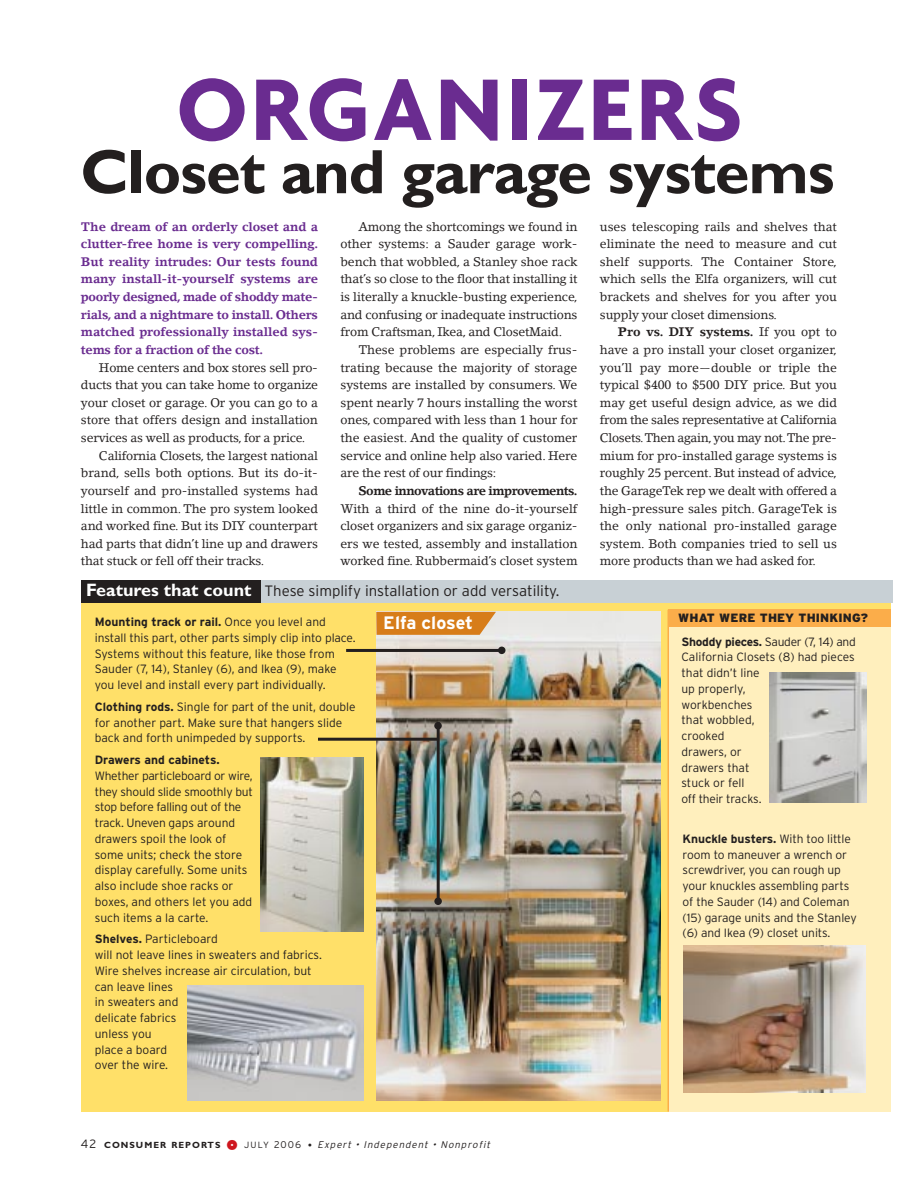
<style>
.page{position:relative;width:918px;height:1188px;background:#fff}
.page>*{position:absolute;margin:0;border:0;box-sizing:border-box;transform-origin:0 0}
.t1{font:700 94.5px "Agenda";letter-spacing:.035em;color:#6a2c90}
.t2{font:700 63px "Gill Sans";letter-spacing:-.015em;color:#231f1f}
.t3{font:700 18px "Interstate";letter-spacing:-.005em;color:#fff}
.t4{font:300 15px "Interstate";color:#231f1f}
.t5{font:12.3px/17.5px "Lino Letter";letter-spacing:-.015em;color:#231f1f;text-align:justify}
.t6{font:700 12.3px/17.5px "Lino Letter";letter-spacing:-.005em;color:#6a2c90;text-align:justify}
.t7{font:700 12.3px "Lino Letter";letter-spacing:-.04em;color:#231f1f}
.t8{font:300 12px/15.8px "Interstate";letter-spacing:-.005em;color:#231f1f}
.t9{font:900 12px "Interstate";letter-spacing:.015em;color:#231f1f}
.t10{font:700 12px "Interstate";color:#231f1f}
.t11{font:italic 300 9.75px "Interstate";color:#231f1f}
.s1{font-family:"Gill Sans";font-weight:700;font-size:18px;color:#fff}
.s2{font-family:"Gill Sans";font-weight:700;font-size:18px}
.s3{font-weight:700}
.s4{font-style:normal;font-size:12px}
.s5{font-family:"Gill Sans";font-weight:700;font-style:normal;font-size:9px}
.s6{font-family:"CR Font";font-weight:400;font-style:normal;font-size:15px;color:#fff}
.s7{font-family:"CR Font";font-weight:400;font-style:normal;font-size:15px;color:#ce161e}
.s8{font-style:normal;font-size:9px}
.s9{font-style:normal}
.s10{font-style:normal;font-size:13.5px}
</style>
<div class="page">
<div style="left:81px;top:583px;width:810px;height:529px;background:#ffe069"></div>
<div style="left:670px;top:627px;width:221px;height:485px;background:#ffefbd"></div>
<img style="left:261px;top:758px;width:102px;height:173px">
<hr style="left:668px;top:610px;width:1px;height:501px;background:#fbad4a">
<div style="left:81px;top:580px;width:811px;height:23px;background:#c8d0d5"></div>
<div style="left:669px;top:610px;width:222px;height:17px;background:#fbad4a"></div>
<div style="left:81px;top:580px;width:180px;height:23px;background:#231f1f"></div>
<img style="left:683px;top:945px;width:183px;height:147px">
<img style="left:769px;top:673px;width:98px;height:130px">
<img style="left:188px;top:986px;width:175px;height:115px">
<img style="left:376px;top:612px;width:284px;height:489px">
<hr style="left:318px;top:738px;width:120px;height:3px;background:#231f1f">
<hr style="left:437px;top:722px;width:3px;height:181px;background:#231f1f">
<hr style="left:346px;top:649px;width:158px;height:3px;background:#231f1f">
<svg style="left:376px;top:612px;width:120px;height:23px;background:#d88529"></svg>
<svg style="left:498px;top:647px;width:8px;height:7px"></svg>
<svg style="left:434px;top:722px;width:8px;height:8px"></svg>
<svg style="left:434px;top:898px;width:8px;height:7px"></svg>
<h1 class="t1" style="left:176px;top:71px;width:567px">ORGANIZERS</h1>
<h2 class="t2" style="left:80px;top:150px;width:756px">Closet and garage systems</h2>
<p class="t6" style="left:81px;top:219px;width:239px">The dream of an orderly closet and a clutter-free home is very compelling.<br>But reality intrudes: Our tests found many install-it-yourself systems are poorly designed, made of shoddy mate&shy;rials, and a nightmare to install. Others matched professionally installed sys&shy;tems for a fraction of the cost.</p>
<p class="t5" style="left:81px;top:360px;width:238px;text-indent:18px">Home centers and box stores sell pro&shy;ducts that you can take home to organize your closet or garage. Or you can go to a store that offers design and installation services as well as products, for a price.</p>
<p class="t5" style="left:81px;top:448px;width:238px;text-indent:18px">California Closets, the largest national brand, sells both options. But its do-it&shy;yourself and pro-installed systems had little in common. The pro system looked and worked fine. But its DIY counterpart had parts that didn’t line up and drawers that stuck or fell off their tracks.</p>
<p class="t5" style="left:341px;top:219px;width:239px;text-indent:18px">Among the shortcomings we found in other systems: a Sauder garage work&shy;bench that wobbled, a Stanley shoe rack that’s so close to the floor that installing it is literally a knuckle-busting experience, and confusing or inadequate instructions from Craftsman, Ikea, and ClosetMaid.</p>
<p class="t5" style="left:340px;top:342px;width:239px;text-indent:18px">These problems are especially frus&shy;trating because the majority of storage systems are installed by consumers. We spent nearly 7 hours installing the worst ones, compared with less than 1 hour for the easiest. And the quality of customer service and online help also varied. Here are the rest of our findings:</p>
<p class="t7" style="left:358px;top:486px;width:221px">Some innovations are improvements.</p>
<p class="t5" style="left:340px;top:501px;width:239px">With a third of the nine do-it-yourself closet organizers and six garage organiz&shy;ers we tested, assembly and installation worked fine. Rubbermaid’s closet system</p>
<p class="t4" style="left:86px;top:586px;width:475px"><span class="s1">Features that count</span><span class="s2">.</span> These simplify installation or add versatility.</p>
<h3 class="t3" style="left:383px;top:616px;width:91px">Elfa closet</h3>
<p class="t8" style="left:95px;top:615px;width:262px"><span class="s3">Mounting track or rail.</span> Once you level and install this part, other parts simply clip into place.<br>Systems without this feature, like those from Sauder (7, 14), Stanley (6), and Ikea (9), make you level and install every part individually.</p>
<p class="t8" style="left:95px;top:700px;width:262px"><span class="s3">Clothing rods.</span> Single for part of the unit, double for another part. Make sure that hangers slide back and forth unimpeded by supports.</p>
<p class="t10" style="left:95px;top:755px;width:126px">Drawers and cabinets.</p>
<p class="t8" style="left:95px;top:769px;width:160px">Whether particleboard or wire, they should slide smoothly but stop before falling out of the track. Uneven gaps around drawers spoil the look of some units; check the store display carefully. Some units also include shoe racks or boxes, and others let you add such items a la carte.</p>
<p class="t8" style="left:95px;top:932px;width:229px"><span class="s3">Shelves.</span> Particleboard<br>will not leave lines in sweaters and fabrics.<br>Wire shelves increase air circulation, but can leave lines<br>in sweaters and<br>delicate fabrics<br>unless you<br>place a board<br>over the wire.</p>
<p class="t5" style="left:600px;top:219px;width:239px">uses telescoping rails and shelves that eliminate the need to measure and cut shelf supports. The Container Store, which sells the Elfa organizers, will cut brackets and shelves for you after you supply your closet dimensions.</p>
<p class="t5" style="left:600px;top:324px;width:239px;text-indent:18px"><span class="s3">Pro vs. DIY systems.</span> If you opt to have a pro install your closet organizer, you’ll pay more—double or triple the typical $400 to $500 DIY price. But you may get useful design advice, as we did from the sales representative at California Closets.Then again, you may not.The pre&shy;mium for pro-installed garage systems is roughly 25 percent. But instead of advice, the GarageTek rep we dealt with offered a high-pressure sales pitch. GarageTek is the only national pro-installed garage system. Both companies tried to sell us more products than we had asked for.</p>
<p class="t9" style="left:678px;top:614px;width:191px">WHAT WERE THEY THINKING?</p>
<p class="t8" style="left:682px;top:635px;width:176px"><span class="s3">Shoddy pieces.</span> Sauder (7, 14) and<br>California Closets (8) had pieces that didn’t line<br>up properly,<br>workbenches<br>that wobbled,<br>crooked<br>drawers, or<br>drawers that<br>stuck or fell<br>off their tracks.</p>
<p class="t8" style="left:683px;top:832px;width:176px"><span class="s3">Knuckle busters.</span> With too little room to maneuver a wrench or screwdriver, you can rough up your knuckles assembling parts of the Sauder (14) and Coleman (15) garage units and the Stanley (6) and Ikea (9) closet units.</p>
<p class="t11" style="left:81px;top:1141px;width:413px"><span class="s4">42</span> <span class="s5">CONSUMER REPORTS</span> <span class="s6">&amp;</span><span class="s7">Z</span> <span class="s8">JULY</span> <span class="s9">2006</span> <span class="s10">•</span> Expert • Independent • Nonprofit</p>
</div>
